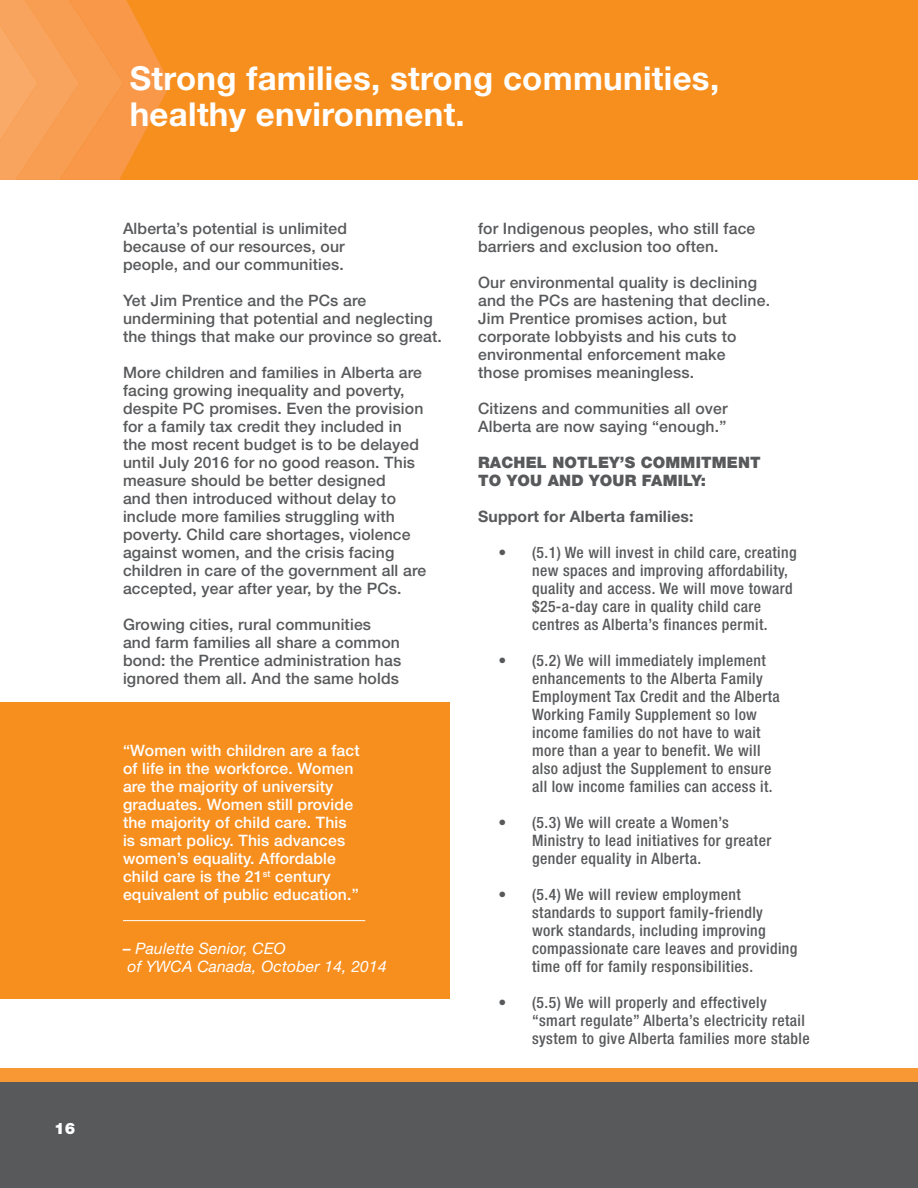
<style>
.page{position:relative;width:918px;height:1188px;background:#fff}
.page>*{position:absolute;margin:0;border:0;box-sizing:border-box;transform-origin:0 0}
.t1{font:700 33px/36px "Helvetica Neue LT Std";letter-spacing:.01em;color:#fff}
.Body_Copy_Helvetica{font:500 15.75px/18px "Helvetica Neue LT Std";letter-spacing:.01em;color:#58595b}
.t2{font:500 condensed 15.75px/18px "Helvetica Neue LT Std";letter-spacing:.025em;color:#58595b}
.Body_Copy_Helvetica-2{font:500 15.75px/18px "Helvetica Neue LT Std";letter-spacing:.01em;color:#fff}
.Body_Copy_Helvetica-3{font:italic 15.75px/18px "Helvetica Neue LT Std";letter-spacing:.01em;color:#fff}
.Subhead_1_Helvetica{font:900 15.75px/18px "Helvetica Neue LT Std";letter-spacing:.01em;color:#58595b}
.Body_Copy_Helvetica-4{font:700 15.75px "Helvetica Neue LT Std";letter-spacing:.01em;color:#58595b}
.Body_Copy_Helvetica-5{font:900 15.75px "Helvetica Neue LT Std";color:#fff}
.s1{font-weight:500}
</style>
<div class="page">
<div style="left:0;top:0;width:918px;height:180px;background:#f78f1e"></div>
<div style="left:0;top:1081px;width:918px;height:107px;background:#58595b"></div>
<div style="left:0;top:1068px;width:918px;height:14px;background:#f89834"></div>
<svg style="left:0;top:0;width:171px;height:180px;background:#f89c4b"></svg>
<div style="left:0;top:702px;width:450px;height:297px;background:#f78f1e"></div>
<hr style="left:123px;top:920px;width:242px;height:1px;background:#fff">
<p class="Body_Copy_Helvetica-5" style="left:54px;top:1119px;width:23px">16</p>
<h1 class="t1" style="left:130px;top:60px;width:591px">Strong families, strong communities, healthy environment.</h1>
<p class="Body_Copy_Helvetica" style="left:123px;top:219px;width:225px">Alberta’s potential is unlimited because of our resources, our people, and our communities.</p>
<p class="Body_Copy_Helvetica" style="left:123px;top:291px;width:320px">Yet Jim Prentice and the PCs are undermining that potential and neglecting the things that make our province so great.</p>
<p class="Body_Copy_Helvetica" style="left:123px;top:363px;width:305px">More children and families in Alberta are facing growing inequality and poverty, despite PC promises. Even the provision for a family tax credit they included in the most recent budget is to be delayed until July 2016 for no good reason. This measure should be better designed<br>and then introduced without delay to include more families struggling with poverty. Child care shortages, violence against women, and the crisis facing children in care of the government all are accepted, year after year, by the PCs.</p>
<p class="Body_Copy_Helvetica" style="left:123px;top:615px;width:280px">Growing cities, rural communities and farm families all share a common bond: the Prentice administration has ignored them all. And the same holds</p>
<p class="Body_Copy_Helvetica-2" style="left:123px;top:741px;width:238px">“Women with children are a fact of life in the workforce. Women are the majority of university graduates. Women still provide the majority of child care. This is smart policy. This advances women’s equality. Affordable child care is the 21<sup>st</sup> century equivalent of public education.”</p>
<p class="Body_Copy_Helvetica-3" style="left:123px;top:939px;width:265px"><span class="s1">–</span> Paulette Senior, CEO<br>of YWCA Canada, October 14, 2014</p>
<p class="Body_Copy_Helvetica" style="left:478px;top:219px;width:279px">for Indigenous peoples, who still face barriers and exclusion too often.</p>
<p class="Body_Copy_Helvetica" style="left:478px;top:273px;width:293px">Our environmental quality is declining and the PCs are hastening that decline.<br>Jim Prentice promises action, but corporate lobbyists and his cuts to environmental enforcement make those promises meaningless.</p>
<p class="Body_Copy_Helvetica" style="left:478px;top:399px;width:251px">Citizens and communities all over<br>Alberta are now saying “enough.”</p>
<p class="Subhead_1_Helvetica" style="left:478px;top:453px;width:284px">RACHEL NOTLEY’S COMMITMENT<br>TO YOU AND YOUR FAMILY:</p>
<p class="Body_Copy_Helvetica-4" style="left:478px;top:507px;width:217px">Support for Alberta families:</p>
<p class="t2" style="left:532px;top:543px;width:266px;text-indent:-34px">• (5.1) We will invest in child care, creating new spaces and improving affordability, quality and access. We will move toward $25-a-day care in quality child care centres as Alberta’s finances permit.</p>
<p class="t2" style="left:532px;top:651px;width:249px;text-indent:-34px">• (5.2) We will immediately implement enhancements to the Alberta Family Employment Tax Credit and the Alberta Working Family Supplement so low income families do not have to wait more than a year to benefit. We will also adjust the Supplement to ensure all low income families can access it.</p>
<p class="t2" style="left:532px;top:813px;width:241px;text-indent:-34px">• (5.3) We will create a Women’s<br>Ministry to lead initiatives for greater gender equality in Alberta.</p>
<p class="t2" style="left:532px;top:885px;width:267px;text-indent:-34px">• (5.4) We will review employment standards to support family-friendly work standards, including improving compassionate care leaves and providing time off for family responsibilities.</p>
<p class="t2" style="left:532px;top:993px;width:279px;text-indent:-34px">• (5.5) We will properly and effectively “smart regulate” Alberta’s electricity retail system to give Alberta families more stable</p>
</div>
